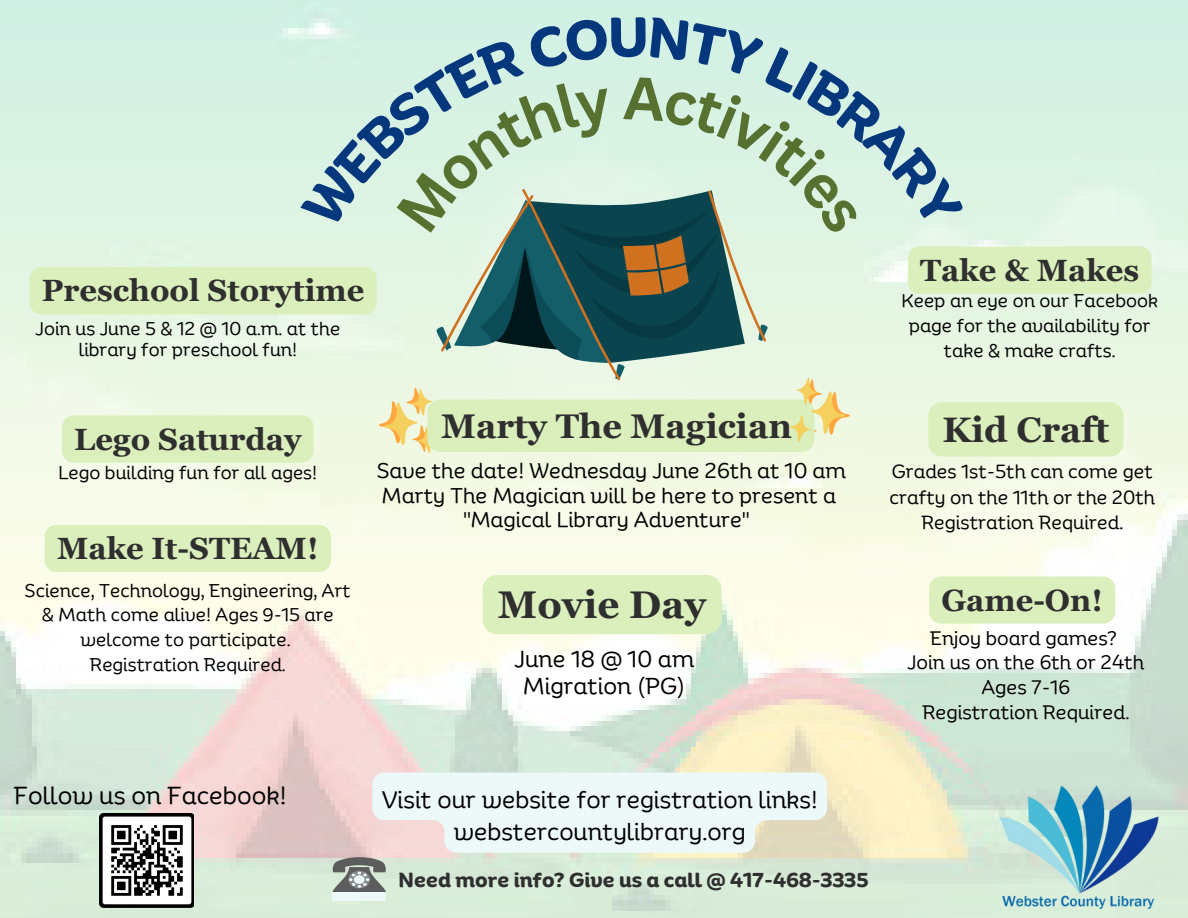
<style>
.page{position:relative;width:1188px;height:918px;background:#fff}
.page>*{position:absolute;margin:0;border:0;box-sizing:border-box;transform-origin:0 0}
.t1{font:700 38.55px "Georgia Pro";color:#302f2f}
.t2{font:700 35.4px "Georgia Pro";color:#302f2f}
.t3{font:700 34.2px "Georgia Pro";color:#302f2f}
.t4{font:700 30.75px "Georgia Pro";color:#302f2f}
.t5{font:24px "Binate Display";color:#000}
.t6{font:23.4px/32.7px "Binate Display";color:#000;text-align:center}
.t7{font:22.5px/27px "Binate Display";color:#000;text-align:center}
.t8{font:20.7px/24.6px "Binate Display";color:#000;text-align:center}
.t9{font:700 19.65px "Binate Display";color:#302f2f}
.t10{font:19.05px "Binate Display";color:#000}
.t11{font:18.6px/25.5px "Binate Display";color:#000;text-align:center}
.t12{font:18px/24.8px "Binate Display";color:#000;text-align:center}
</style>
<div class="page">
<img style="left:0;top:0;width:1188px;height:918px">
<div style="left:332px;top:892px;width:54px;height:9px;background:#ecf9f8"></div>
<img style="left:997px;top:783px;width:163px;height:127px">
<img style="left:100px;top:813px;width:93px;height:97px">
<div style="left:45px;top:525px;width:286px;height:47px;background:#dbefbd;border-radius:12px"></div>
<div style="left:929px;top:576px;width:186px;height:48px;background:#dbefbd;border-radius:12px"></div>
<svg style="left:332px;top:772px;width:495px;height:120px;background:#e3ebe4"></svg>
<div style="left:30px;top:267px;width:347px;height:47px;background:#dbefbd;border-radius:12px"></div>
<div style="left:483px;top:575px;width:239px;height:59px;background:#dbefbd"></div>
<div style="left:908px;top:247px;width:244px;height:47px;background:#dbefbd;border-radius:12px"></div>
<div style="left:62px;top:415px;width:252px;height:48px;background:#dbefbd;border-radius:12px"></div>
<svg style="left:300px;top:17px;width:823px;height:440px;background:#cae1ce"></svg>
<h3 class="t4" style="left:42px;top:273px;width:324px">Preschool Storytime</h3>
<p class="t12" style="left:36px;top:316px;width:306px;line-height:21.3px">Join us June 5 &amp; 12 @ 10 a.m. at the library for preschool fun!</p>
<h3 class="t4" style="left:74px;top:422px;width:229px">Lego Saturday</h3>
<p class="t12" style="left:58px;top:458px;width:260px">Lego building fun for all ages!</p>
<p class="t4" style="left:57px;top:531px;width:263px">Make It-STEAM!</p>
<h5 class="t12" style="left:25px;top:575px;width:327px">Science, Technology, Engineering, Art &amp; Math come alive! Ages 9-15 are welcome to participate.</h5>
<p class="t12" style="left:90px;top:650px;width:197px">Registration Required.</p>
<h3 class="t3" style="left:441px;top:406px;width:352px">Marty The Magician</h3>
<p class="t8" style="left:377px;top:455px;width:471px">Save the date! Wednesday June 26th at 10 am<br>Marty The Magician will be here to present a "Magical Library Adventure"</p>
<h1 class="t1" style="left:498px;top:583px;width:210px">Movie Day</h1>
<h2 class="t7" style="left:514px;top:643px;width:181px">June 18 @ 10 am<br>Migration (PG)</h2>
<h3 class="t4" style="left:920px;top:253px;width:221px">Take &amp; Makes</h3>
<p class="t12" style="left:901px;top:286px;width:258px">Keep an eye on our Facebook page for the availability for take &amp; make crafts.</p>
<h2 class="t2" style="left:943px;top:409px;width:168px">Kid Craft</h2>
<p class="t11" style="left:890px;top:456px;width:267px">Grades 1st-5th can come get crafty on the 11th or the 20th<br>Registration Required.</p>
<p class="t4" style="left:941px;top:583px;width:163px">Game-On!</p>
<p class="t10" style="left:930px;top:620px;width:188px">Enjoy board games?</p>
<p class="t10" style="left:908px;top:645px;width:238px">Join us on the 6th or 24th</p>
<h4 class="t10" style="left:982px;top:670px;width:90px">Ages 7-16</h4>
<p class="t10" style="left:922px;top:695px;width:209px">Registration Required.</p>
<h3 class="t5" style="left:14px;top:773px;width:274px">Follow us on Facebook!</h3>
<p class="t6" style="left:382px;top:780px;width:437px">Visit our website for registration links! webstercountylibrary.org</p>
<h5 class="t9" style="left:399px;top:862px;width:472px">Need more info? Give us a call @ 417-468-3335</h5>
</div>
